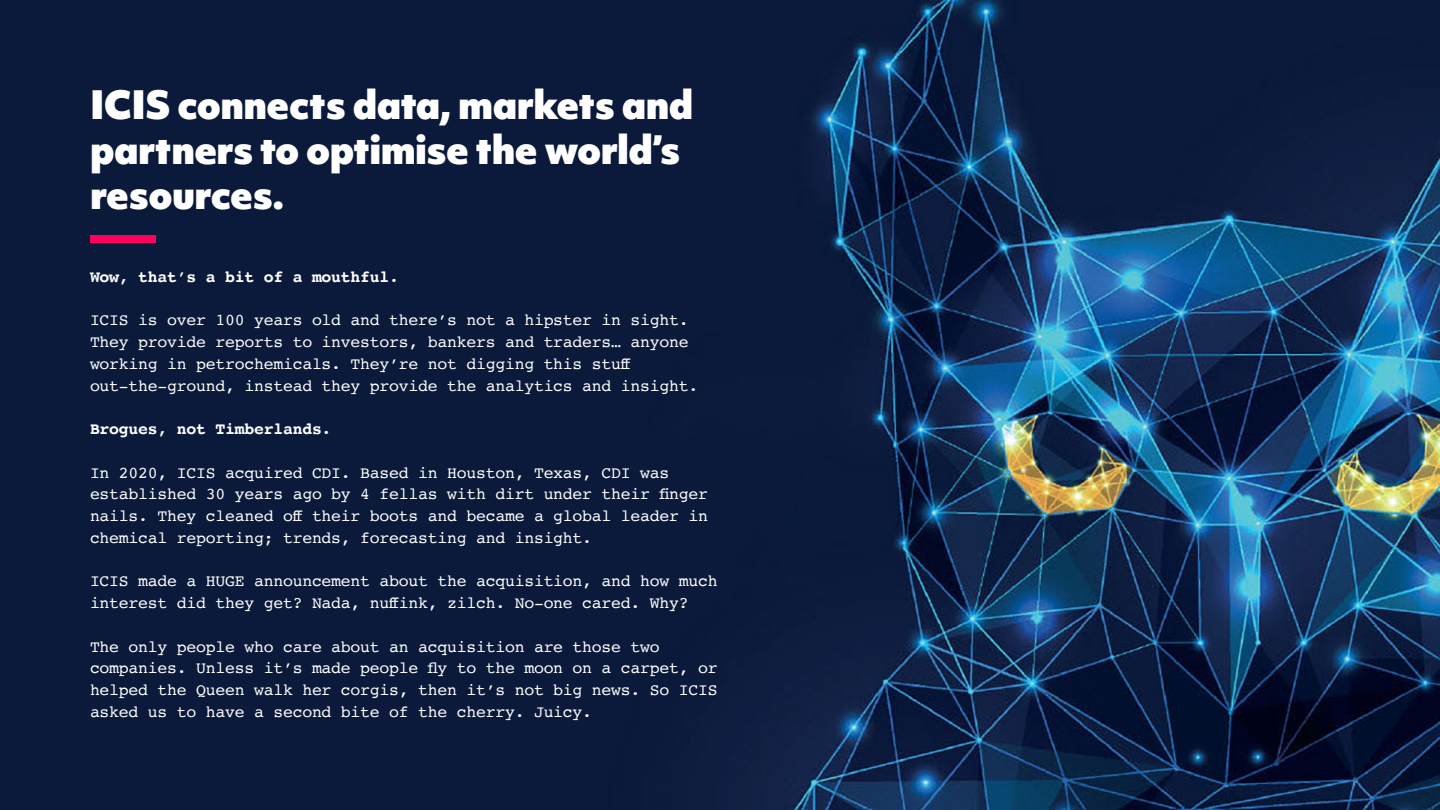
<style>
.page{position:relative;width:1440px;height:810px;background:#fff}
.page>*{position:absolute;margin:0;border:0;box-sizing:border-box;transform-origin:0 0}
.t1{font:900 37.5px/45px "Objektiv Mk 1";letter-spacing:-.015em;color:#fff}
.t2{font:16.5px/21.8px "Courier";letter-spacing:-.015em;color:#fff}
.t3{font:700 16.5px "Courier";letter-spacing:-.015em;color:#fff}
</style>
<div class="page">
<img style="left:0;top:0;width:1440px;height:810px">
<div style="left:90px;top:235px;width:65px;height:8px;background:#ff005c"></div>
<h1 class="t1" style="left:90px;top:81px;width:605px">ICIS connects data, markets and partners to optimise the world’s resources.</h1>
<p class="t3" style="left:90px;top:263px;width:311px">Wow, that’s a bit of a mouthful.</p>
<p class="t2" style="left:90px;top:309px;width:610px">ICIS is over 100 years old and there’s not a hipster in sight.<br>They provide reports to investors, bankers and traders… anyone working in petrochemicals. They’re not digging this stuff out-the-ground, instead they provide the analytics and insight.</p>
<p class="t3" style="left:90px;top:416px;width:243px">Brogues, not Timberlands.</p>
<p class="t2" style="left:90px;top:461px;width:620px">In 2020, ICIS acquired CDI. Based in Houston, Texas, CDI was established 30 years ago by 4 fellas with dirt under their finger nails. They cleaned off their boots and became a global leader in chemical reporting; trends, forecasting and insight.</p>
<p class="t2" style="left:90px;top:570px;width:629px">ICIS made a HUGE announcement about the acquisition, and how much interest did they get? Nada, nuffink, zilch. No-one cared. Why?</p>
<p class="t2" style="left:90px;top:635px;width:629px">The only people who care about an acquisition are those two companies. Unless it’s made people fly to the moon on a carpet, or helped the Queen walk her corgis, then it’s not big news. So ICIS asked us to have a second bite of the cherry. Juicy.</p>
</div>
